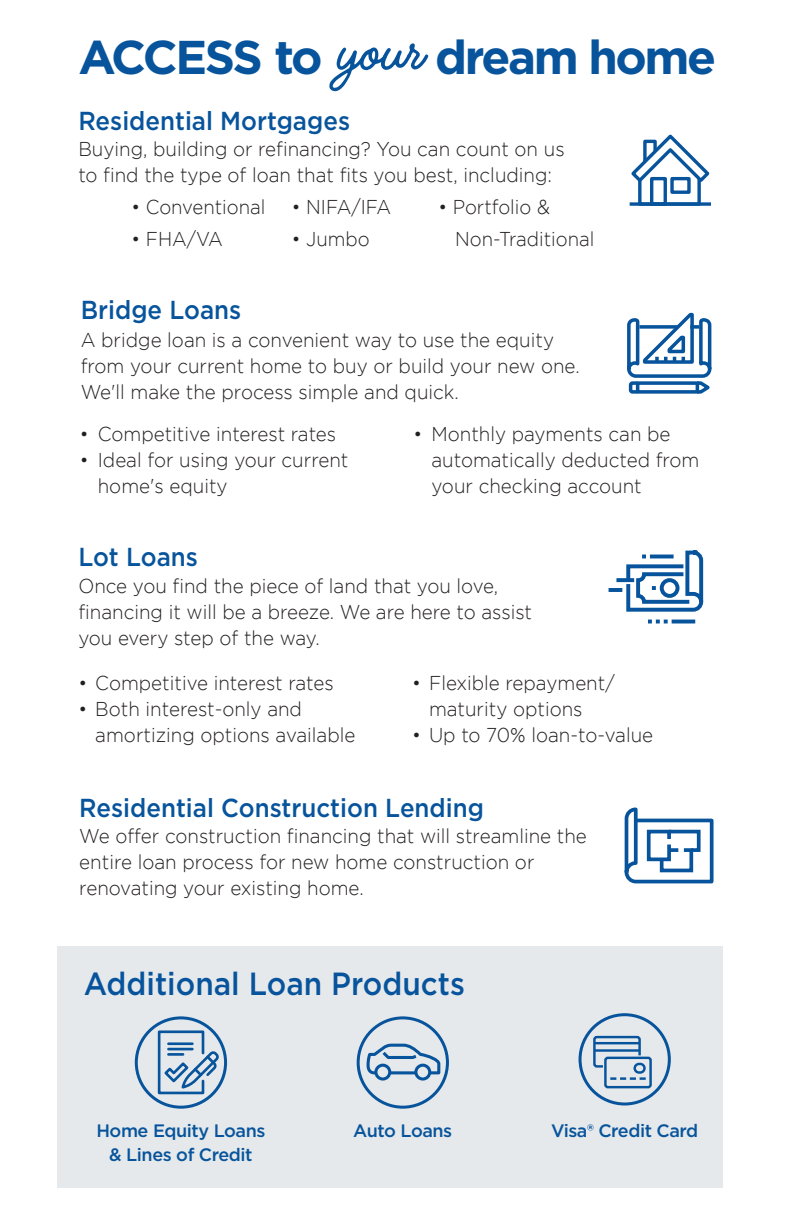
<style>
.page{position:relative;width:792px;height:1224px;background:#fff}
.page>*{position:absolute;margin:0;border:0;box-sizing:border-box;transform-origin:0 0}
.t1{font:700 47.4px "Gotham";letter-spacing:-.05em;color:#07549c}
.t2{font:500 32px "Gotham";color:#07549c;scale:.93 1}
.t3{font:500 26px "Gotham";color:#07549c;scale:.93 1}
.t4{font:300 20px/26px "Gotham";color:#231f20;scale:.94 1}
.t5{font:300 20px "Gotham";color:#231f20;scale:.93 1}
.t6{font:500 18px/24.4px "Gotham";letter-spacing:-.025em;color:#07549c;text-align:center}
.s1{font-family:"Handelson Three";font-weight:400;font-size:66px}
</style>
<div class="page">
<div style="left:57px;top:946px;width:666px;height:242px;background:#e5e9eb"></div>
<svg style="left:629px;top:134px;width:81px;height:72px"></svg>
<svg style="left:630px;top:202px;width:81px;height:4px"></svg>
<svg style="left:624px;top:807px;width:90px;height:77px"></svg>
<svg style="left:135px;top:1016px;width:92px;height:93px"></svg>
<svg style="left:357px;top:1016px;width:92px;height:93px"></svg>
<svg style="left:579px;top:1013px;width:92px;height:93px"></svg>
<svg style="left:627px;top:312px;width:85px;height:82px"></svg>
<hr style="left:672px;top:620px;width:23px;height:3px;background:#07549c">
<svg style="left:648px;top:620px;width:20px;height:3px"></svg>
<svg style="left:616px;top:578px;width:8px;height:4px"></svg>
<svg style="left:624px;top:550px;width:80px;height:62px"></svg>
<hr style="left:609px;top:588px;width:13px;height:4px;background:#07549c">
<h1 class="t1" style="left:78px;top:39px;width:639px">ACCESS to <span class="s1">your</span> dream home</h1>
<h3 class="t3" style="left:78px;top:111px;width:294px">Residential Mortgages</h3>
<p class="t4" style="left:78px;top:137px;width:519px">Buying, building or refinancing? You can count on us to find the type of loan that fits you best, including:</p>
<p class="t5" style="left:131px;top:200px;width:146px">• Conventional</p>
<p class="t5" style="left:292px;top:200px;width:108px">• NIFA/IFA</p>
<p class="t5" style="left:438px;top:200px;width:121px">• Portfolio &amp;</p>
<p class="t5" style="left:131px;top:232px;width:100px">• FHA/VA</p>
<p class="t5" style="left:292px;top:232px;width:85px">• Jumbo</p>
<p class="t5" style="left:455px;top:232px;width:151px">Non-Traditional</p>
<h3 class="t3" style="left:81px;top:300px;width:174px">Bridge Loans</h3>
<p class="t4" style="left:81px;top:328px;width:532px">A bridge loan is a convenient way to use the equity from your current home to buy or build your new one.<br>We'll make the process simple and quick.</p>
<p class="t4" style="left:80px;top:423px;width:274px">• Competitive interest rates</p>
<p class="t4" style="left:98px;top:449px;width:268px;text-indent:-18px">• Ideal for using your current home's equity</p>
<p class="t4" style="left:431px;top:423px;width:287px;text-indent:-18px">• Monthly payments can be automatically deducted from your checking account</p>
<h3 class="t3" style="left:78px;top:547px;width:130px">Lot Loans</h3>
<p class="t4" style="left:78px;top:574px;width:484px">Once you find the piece of land that you love, financing it will be a breeze. We are here to assist you every step of the way.</p>
<p class="t4" style="left:78px;top:672px;width:273px">• Competitive interest rates</p>
<p class="t4" style="left:95px;top:698px;width:278px;text-indent:-17px">• Both interest-only and amortizing options available</p>
<p class="t4" style="left:429px;top:672px;width:199px;text-indent:-17px">• Flexible repayment/ maturity options</p>
<p class="t4" style="left:412px;top:724px;width:258px">• Up to 70% loan-to-value</p>
<h3 class="t3" style="left:79px;top:798px;width:437px">Residential Construction Lending</h3>
<p class="t4" style="left:79px;top:825px;width:541px">We offer construction financing that will streamline the entire loan process for new home construction or renovating your existing home.</p>
<h2 class="t2" style="left:84px;top:972px;width:411px">Additional Loan Products</h2>
<p class="t6" style="left:96px;top:1119px;width:171px">Home Equity Loans &amp; Lines of Credit</p>
<p class="t6" style="left:353px;top:1119px;width:101px">Auto Loans</p>
<p class="t6" style="left:551px;top:1119px;width:149px">Visa® Credit Card</p>
</div>
